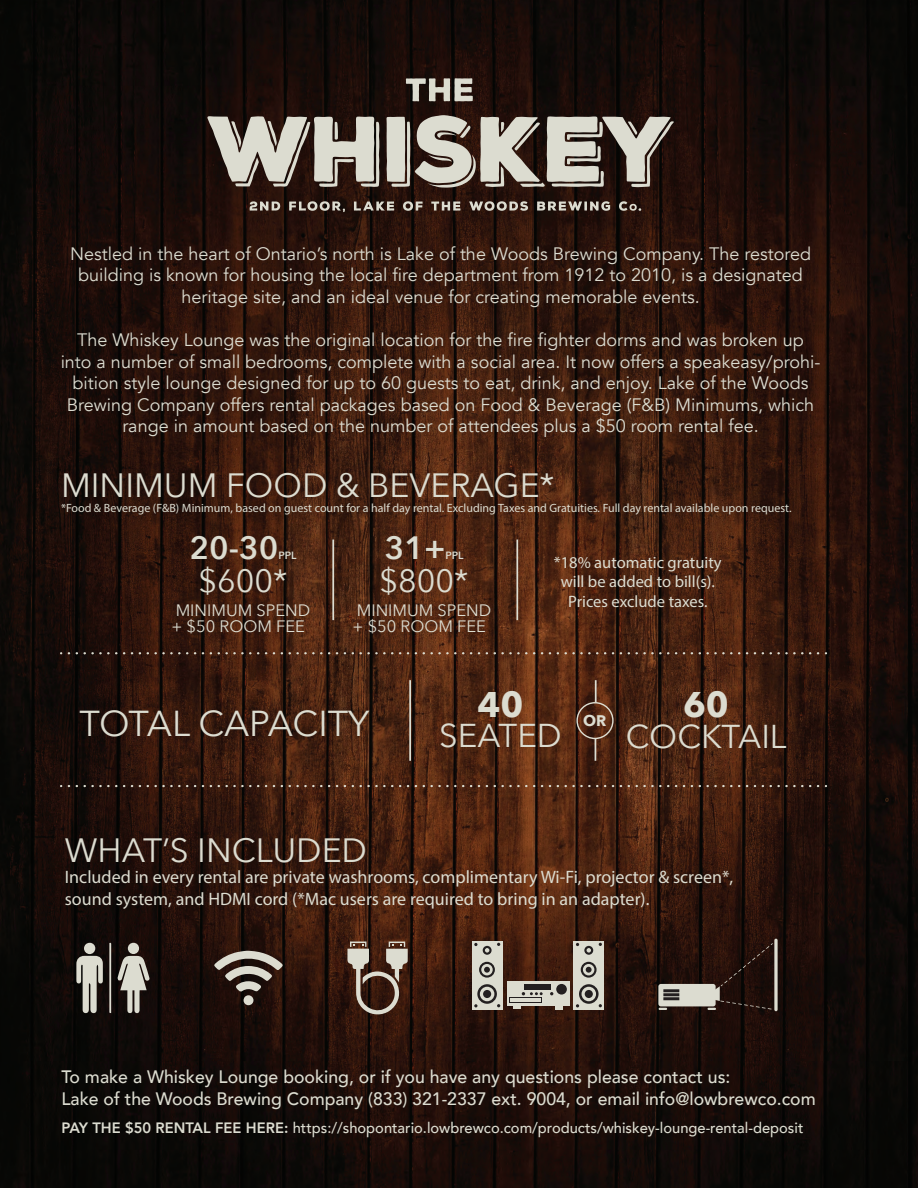
<style>
.page{position:relative;width:918px;height:1188px;background:#fff}
.page>*{position:absolute;margin:0;border:0;box-sizing:border-box;transform-origin:0 0}
.t1{font:36px "Avenir Next";letter-spacing:-.01em;color:#dcdcd0}
.t2{font:700 35.55px "Avenir Next";color:#dcdcd0}
.t3{font:33.6px "Avenir Next";color:#dcdcd0}
.t4{font:33px "Avenir Next";color:#dcdcd0}
.t5{font:32.25px "Avenir Next";color:#dcdcd0}
.t6{font:600 32.25px "Avenir Next";color:#dcdcd0}
.t7{font:18px/21.6px "Avenir";color:#dcdcd0;text-align:center}
.t8{font:18px/21.6px "Myriad Pro";color:#dcdcd0}
.t9{font:500 18px/21.6px "Avenir";color:#dcdcd0}
.t10{font:16.5px/19.8px "Myriad Pro";color:#dcdcd0;text-align:center}
.t11{font:16.5px/16.5px "Avenir Next";color:#dcdcd0}
.t12{font:700 15.3px "Avenir Next";color:#dcdcd0}
.t13{font:500 15px "Avenir";color:#dcdcd0}
.t14{font:12px "Myriad Pro";color:#dcdcd0}
.t15{font:600 10.5px "Avenir Next";color:#dcdcd0}
.s1{font-weight:800}
</style>
<div class="page">
<img style="left:0;top:0;width:918px;height:1188px">
<svg style="left:207px;top:116px;width:172px;height:71px"></svg>
<svg style="left:387px;top:115px;width:287px;height:73px"></svg>
<svg style="left:406px;top:78px;width:67px;height:23px"></svg>
<svg style="left:250px;top:201px;width:30px;height:10px"></svg>
<svg style="left:289px;top:201px;width:56px;height:11px"></svg>
<svg style="left:354px;top:201px;width:40px;height:10px"></svg>
<svg style="left:403px;top:201px;width:20px;height:10px"></svg>
<svg style="left:431px;top:201px;width:29px;height:10px"></svg>
<svg style="left:469px;top:201px;width:59px;height:10px"></svg>
<svg style="left:537px;top:201px;width:73px;height:10px"></svg>
<svg style="left:619px;top:201px;width:22px;height:10px"></svg>
<hr style="left:409px;top:680px;width:2px;height:81px;background:#dcdcd0">
<svg style="left:595px;top:739px;width:1px;height:22px"></svg>
<hr style="left:595px;top:680px;width:2px;height:23px;background:#dcdcd0">
<hr style="left:332px;top:540px;width:2px;height:80px;background:#dcdcd0">
<hr style="left:516px;top:540px;width:2px;height:80px;background:#dcdcd0">
<svg style="left:69px;top:652px;width:758px;height:2px"></svg>
<svg style="left:69px;top:785px;width:758px;height:2px"></svg>
<svg style="left:214px;top:951px;width:69px;height:41px"></svg>
<div style="left:244px;top:995px;width:10px;height:10px;background:#dcdcd0;border-radius:50%"></div>
<svg style="left:117px;top:956px;width:33px;height:58px"></svg>
<svg style="left:76px;top:956px;width:27px;height:57px"></svg>
<svg style="left:109px;top:942px;width:2px;height:72px"></svg>
<div style="left:84px;top:943px;width:11px;height:11px;background:#dcdcd0;border-radius:50%"></div>
<div style="left:128px;top:943px;width:11px;height:11px;background:#dcdcd0;border-radius:50%"></div>
<svg style="left:347px;top:942px;width:61px;height:74px"></svg>
<div style="left:472px;top:941px;width:30px;height:69px;background:#dcdcd0"></div>
<svg style="left:477px;top:984px;width:20px;height:20px"></svg>
<svg style="left:479px;top:962px;width:16px;height:16px"></svg>
<svg style="left:483px;top:946px;width:9px;height:9px"></svg>
<svg style="left:481px;top:964px;width:12px;height:11px"></svg>
<div style="left:480px;top:987px;width:14px;height:14px;background:#dcdcd0;border-radius:50%"></div>
<svg style="left:485px;top:948px;width:4px;height:5px"></svg>
<svg style="left:474px;top:943px;width:4px;height:3px"></svg>
<svg style="left:484px;top:967px;width:6px;height:6px"></svg>
<div style="left:483px;top:990px;width:8px;height:8px;background:#231f20;border-radius:50%"></div>
<div style="left:574px;top:941px;width:30px;height:69px;background:#dcdcd0"></div>
<svg style="left:579px;top:984px;width:20px;height:20px"></svg>
<svg style="left:581px;top:962px;width:16px;height:16px"></svg>
<svg style="left:584px;top:946px;width:9px;height:9px"></svg>
<div style="left:583px;top:964px;width:11px;height:11px;background:#dcdcd0;border-radius:50%"></div>
<div style="left:582px;top:987px;width:14px;height:14px;background:#dcdcd0;border-radius:50%"></div>
<svg style="left:587px;top:948px;width:4px;height:5px"></svg>
<svg style="left:586px;top:967px;width:6px;height:6px"></svg>
<div style="left:585px;top:990px;width:8px;height:8px;background:#231f20;border-radius:50%"></div>
<div style="left:507px;top:981px;width:62px;height:24px;background:#dcdcd0"></div>
<svg style="left:522px;top:992px;width:21px;height:3px"></svg>
<div style="left:556px;top:984px;width:11px;height:11px;background:#231f20;border-radius:50%"></div>
<div style="left:509px;top:997px;width:33px;height:6px;background:#231f20"></div>
<div style="left:524px;top:984px;width:27px;height:5px;background:#231f20"></div>
<hr style="left:510px;top:998px;width:31px;height:4px;background:#dcdcd0">
<svg style="left:513px;top:1006px;width:8px;height:3px"></svg>
<svg style="left:555px;top:1006px;width:8px;height:4px"></svg>
<div style="left:658px;top:984px;width:58px;height:22px;background:#dcdcd0;border-radius:3px"></div>
<svg style="left:659px;top:1008px;width:8px;height:2px"></svg>
<svg style="left:774px;top:939px;width:4px;height:72px"></svg>
<svg style="left:708px;top:943px;width:65px;height:67px"></svg>
<hr style="left:663px;top:989px;width:16px;height:3px;background:#231f20">
<hr style="left:663px;top:993px;width:16px;height:3px;background:#231f20">
<hr style="left:663px;top:997px;width:16px;height:3px;background:#231f20">
<div style="left:576px;top:702px;width:38px;height:37px;border:1px solid #dcdcd0;border-radius:50%"></div>
<p class="t7" style="left:70px;top:243px;width:743px">Nestled in the heart of Ontario’s north is Lake of the Woods Brewing Company. The restored building is known for housing the local fire department from 1912 to 2010, is a designated heritage site, and an ideal venue for creating memorable events.</p>
<p class="t7" style="left:61px;top:329px;width:761px">The Whiskey Lounge was the original location for the fire fighter dorms and was broken up into a number of small bedrooms, complete with a social area. It now offers a speakeasy/prohi&shy;bition style lounge designed for up to 60 guests to eat, drink, and enjoy. Lake of the Woods Brewing Company offers rental packages based on Food &amp; Beverage (F&amp;B) Minimums, which range in amount based on the number of attendees plus a $50 room rental fee.</p>
<h3 class="t3" style="left:61px;top:457px;width:495px">MINIMUM FOOD &amp; BEVERAGE*</h3>
<p class="t14" style="left:61px;top:500px;width:732px">*Food &amp; Beverage (F&amp;B) Minimum, based on guest count for a half day rental. Excluding Taxes and Gratuities. Full day rental available upon request.</p>
<h3 class="t6" style="left:190px;top:520px;width:90px">20-30</h3>
<p class="t15" style="left:278px;top:546px;width:20px">PPL</p>
<h3 class="t5" style="left:199px;top:553px;width:91px">$600*</h3>
<p class="t11" style="left:172px;top:601px;width:140px">MINIMUM SPEND + $50 ROOM FEE</p>
<h3 class="t6" style="left:385px;top:520px;width:62px">31+</h3>
<p class="t15" style="left:445px;top:546px;width:20px">PPL</p>
<h3 class="t5" style="left:380px;top:553px;width:91px">$800*</h3>
<p class="t11" style="left:353px;top:601px;width:140px">MINIMUM SPEND + $50 ROOM FEE</p>
<p class="t10" style="left:554px;top:552px;width:169px">*18% automatic gratuity will be added to bill(s).<br>Prices exclude taxes.</p>
<h1 class="t1" style="left:80px;top:693px;width:292px">TOTAL CAPACITY</h1>
<h2 class="t2" style="left:478px;top:673px;width:47px">40</h2>
<h3 class="t4" style="left:439px;top:708px;width:124px">SEATED</h3>
<p class="t12" style="left:583px;top:707px;width:25px">OR</p>
<h2 class="t2" style="left:683px;top:674px;width:47px">60</h2>
<h3 class="t4" style="left:626px;top:708px;width:162px">COCKTAIL</h3>
<h3 class="t3" style="left:65px;top:822px;width:304px">WHAT’S INCLUDED</h3>
<p class="t8" style="left:65px;top:866px;width:670px">Included in every rental are private washrooms, complimentary Wi-Fi, projector &amp; screen*, sound system, and HDMI cord (*Mac users are required to bring in an adapter).</p>
<p class="t9" style="left:61px;top:1065px;width:756px">To make a Whiskey Lounge booking, or if you have any questions please contact us:<br>Lake of the Woods Brewing Company (833) 321-2337 ext. 9004, or email info@lowbrewco.com</p>
<p class="t13" style="left:61px;top:1115px;width:743px"><span class="s1">PAY THE $50 RENTAL FEE HERE:</span> https://shopontario.lowbrewco.com/products/whiskey-lounge-rental-deposit</p>
</div>
